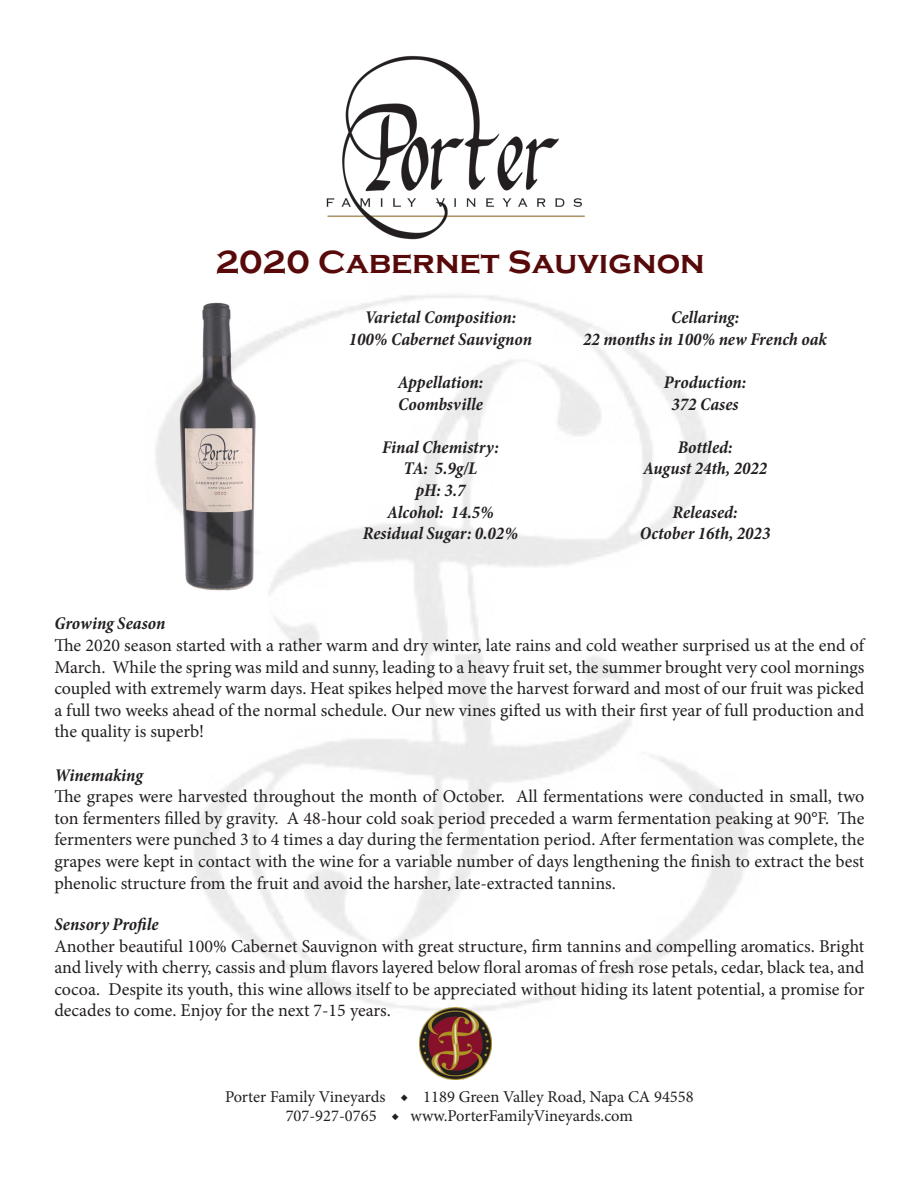
<style>
.page{position:relative;width:918px;height:1188px;background:#fff}
.page>*{position:absolute;margin:0;border:0;box-sizing:border-box;transform-origin:0 0}
.t1{font:700 33px "Copperplate Gothic";color:#580a0b}
.t2{font:18px/21.6px "Minion Pro";color:#231f20;text-align:justify}
.t3{font:italic 700 condensed 18px "Minion Pro";color:#231f20}
.t4{font:16.5px "Minion Pro";color:#231f20}
</style>
<div class="page">
<img style="left:155px;top:295px;width:593px;height:716px">
<img style="left:420px;top:1007px;width:71px;height:72px">
<img style="left:326px;top:56px;width:259px;height:184px">
<p class="t1" style="left:216px;top:244px;width:491px">2020 Cabernet Sauvignon</p>
<p class="t3" style="left:365px;top:305px;width:153px">Varietal Composition:</p>
<p class="t3" style="left:349px;top:327px;width:185px">100% Cabernet Sauvignon</p>
<p class="t3" style="left:398px;top:370px;width:87px">Appellation:</p>
<p class="t3" style="left:398px;top:391px;width:86px">Coombsville</p>
<p class="t3" style="left:382px;top:435px;width:118px">Final Chemistry:</p>
<p class="t3" style="left:404px;top:456px;width:75px">TA: 5.9g/L</p>
<p class="t3" style="left:416px;top:478px;width:51px">pH: 3.7</p>
<p class="t3" style="left:387px;top:499px;width:108px">Alcohol: 14.5%</p>
<p class="t3" style="left:363px;top:521px;width:157px">Residual Sugar: 0.02%</p>
<p class="t3" style="left:671px;top:305px;width:70px">Cellaring:</p>
<p class="t3" style="left:583px;top:327px;width:245px">22 months in 100% new French oak</p>
<p class="t3" style="left:664px;top:370px;width:84px">Production:</p>
<p class="t3" style="left:672px;top:391px;width:69px">372 Cases</p>
<p class="t3" style="left:678px;top:435px;width:56px">Bottled:</p>
<p class="t3" style="left:643px;top:456px;width:126px">August 24th, 2022</p>
<p class="t3" style="left:673px;top:499px;width:66px">Released:</p>
<p class="t3" style="left:640px;top:521px;width:132px">October 16th, 2023</p>
<p class="t3" style="left:54px;top:611px;width:113px">Growing Season</p>
<p class="t2" style="left:54px;top:634px;width:812px">The 2020 season started with a rather warm and dry winter, late rains and cold weather surprised us at the end of March. While the spring was mild and sunny, leading to a heavy fruit set, the summer brought very cool mornings coupled with extremely warm days. Heat spikes helped move the harvest forward and most of our fruit was picked a full two weeks ahead of the normal schedule. Our new vines gifted us with their first year of full production and the quality is superb!</p>
<p class="t3" style="left:54px;top:762px;width:90px">Winemaking</p>
<p class="t2" style="left:54px;top:786px;width:812px">The grapes were harvested throughout the month of October. All fermentations were conducted in small, two ton fermenters filled by gravity. A 48-hour cold soak period preceded a warm fermentation peaking at 90°F. The fermenters were punched 3 to 4 times a day during the fermentation period. After fermentation was complete, the grapes were kept in contact with the wine for a variable number of days lengthening the finish to extract the best phenolic structure from the fruit and avoid the harsher, late-extracted tannins.</p>
<p class="t3" style="left:54px;top:912px;width:106px">Sensory Profile</p>
<p class="t2" style="left:54px;top:935px;width:812px">Another beautiful 100% Cabernet Sauvignon with great structure, firm tannins and compelling aromatics. Bright and lively with cherry, cassis and plum flavors layered below floral aromas of fresh rose petals, cedar, black tea, and cocoa. Despite its youth, this wine allows itself to be appreciated without hiding its latent potential, a promise for decades to come. Enjoy for the next 7-15 years.</p>
<p class="t4" style="left:225px;top:1085px;width:470px">Porter Family Vineyards ◆ 1189 Green Valley Road, Napa CA 94558</p>
<p class="t4" style="left:286px;top:1105px;width:349px">707-927-0765 ◆ www.PorterFamilyVineyards.com</p>
</div>
